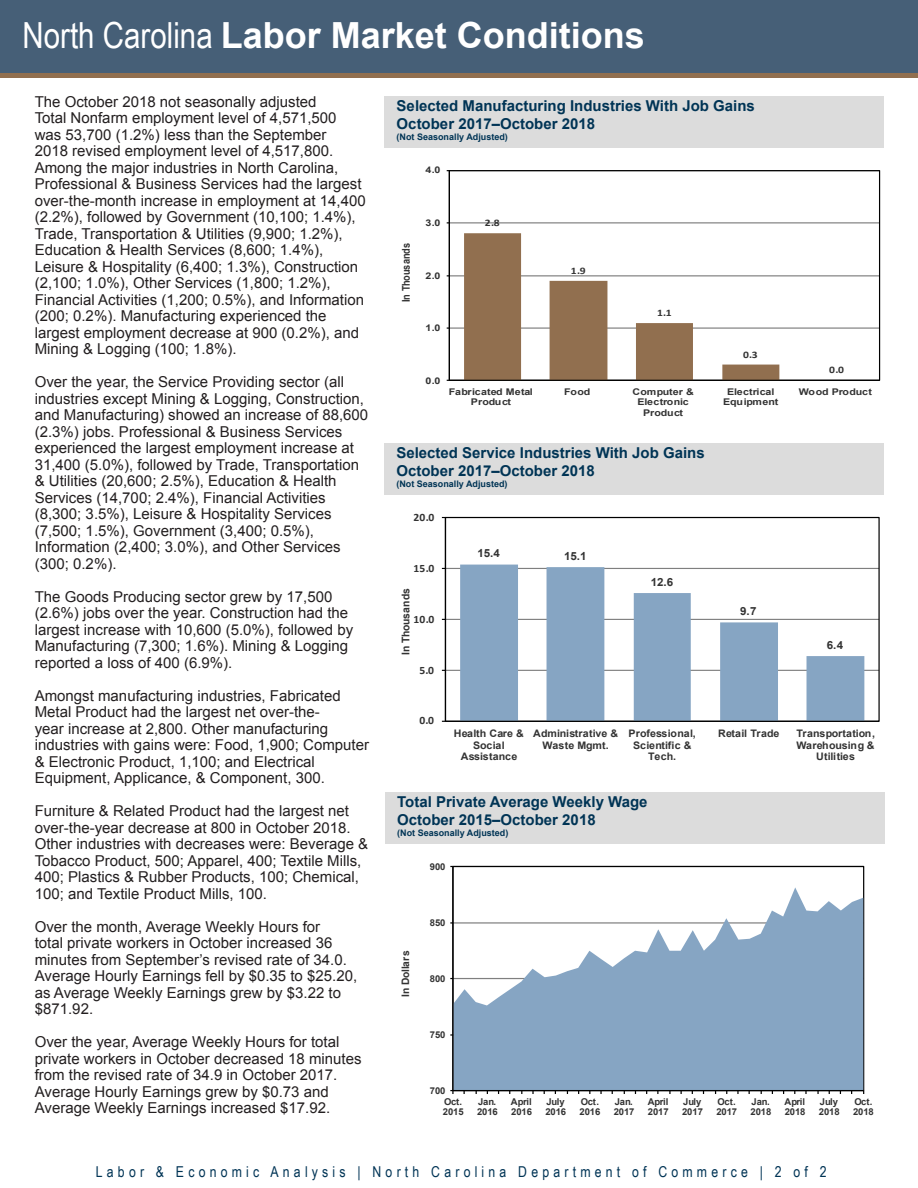
<style>
.page{position:relative;width:918px;height:1188px;background:#fff}
.page>*{position:absolute;margin:0;border:0;box-sizing:border-box;transform-origin:0 0}
.t1{font:700 36px "Arial";color:#fff}
.t2{font:15px/16.5px "Arial";color:#231f20}
.t3{font:700 15px "Arial";color:#003455}
.t4{font:15px "Arial Narrow";letter-spacing:.28em;color:#003455}
.t5{font:700 11.25px "Arial";color:#333}
.t6{font:700 11.25px "Calibri";color:#333}
.t7{font:700 10.65px "Arial";letter-spacing:-.025em;color:#333;scale:.86 1}
.t8{font:700 10.65px "Arial";letter-spacing:-.025em;color:#333}
.t9{font:700 10.35px/11.9px "Arial";color:#333;text-align:center}
.t10{font:700 10.35px "Arial";letter-spacing:-.025em;color:#333}
.t11{font:700 10.05px "Calibri";color:#333;scale:1.16 1}
.t12{font:700 9.45px/10.5px "Arial";letter-spacing:-.01em;color:#333}
.t13{font:700 9.15px/10.6px "Arial";color:#333;text-align:center;scale:1.16 1}
.t14{font:700 9.15px "Arial";letter-spacing:-.025em;color:#333;scale:1.16 1}
.t15{font:700 9px "Arial";color:#003455}
.s1{font-family:"Arial Narrow";font-weight:400}
</style>
<div class="page">
<div style="left:0;top:0;width:918px;height:75px;background:#465f77"></div>
<hr style="left:0;top:73px;width:918px;height:4px;background:#916f4f">
<div style="left:384px;top:96px;width:500px;height:52px;background:#dcdcdc"></div>
<div style="left:384px;top:443px;width:500px;height:52px;background:#dcdcdc"></div>
<div style="left:385px;top:792px;width:500px;height:52px;background:#dcdcdc"></div>
<svg style="left:454px;top:887px;width:409px;height:203px;fill:#86a5c3"></svg>
<hr style="left:452px;top:866px;width:2px;height:225px;background:#000">
<hr style="left:453px;top:1090px;width:411px;height:1px;background:#000">
<hr style="left:449px;top:222px;width:431px;height:1px;background:#7f7f7f">
<hr style="left:449px;top:275px;width:431px;height:1px;background:#7f7f7f">
<hr style="left:449px;top:327px;width:431px;height:2px;background:#7f7f7f">
<svg style="left:464px;top:233px;width:315px;height:147px"></svg>
<hr style="left:449px;top:171px;width:1px;height:209px;background:#000">
<hr style="left:449px;top:380px;width:431px;height:1px;background:#000">
<hr style="left:445px;top:568px;width:434px;height:1px;background:#7f7f7f">
<hr style="left:445px;top:619px;width:434px;height:1px;background:#7f7f7f">
<hr style="left:445px;top:670px;width:434px;height:1px;background:#7f7f7f">
<svg style="left:460px;top:565px;width:404px;height:156px;fill:#86a5c3"></svg>
<hr style="left:445px;top:518px;width:1px;height:203px;background:#000">
<hr style="left:445px;top:721px;width:434px;height:1px;background:#000">
<h1 class="t1" style="left:22px;top:12px;width:624px"><span class="s1">North Carolina</span> Labor Market Conditions</h1>
<p class="t2" style="left:35px;top:93px;width:332px">The October 2018 not seasonally adjusted<br>Total Nonfarm employment level of 4,571,500 was 53,700 (1.2%) less than the September<br>2018 revised employment level of 4,517,800.<br>Among the major industries in North Carolina, Professional &amp; Business Services had the largest over-the-month increase in employment at 14,400 (2.2%), followed by Government (10,100; 1.4%), Trade, Transportation &amp; Utilities (9,900; 1.2%), Education &amp; Health Services (8,600; 1.4%), Leisure &amp; Hospitality (6,400; 1.3%), Construction (2,100; 1.0%), Other Services (1,800; 1.2%), Financial Activities (1,200; 0.5%), and Information (200; 0.2%). Manufacturing experienced the largest employment decrease at 900 (0.2%), and Mining &amp; Logging (100; 1.8%).</p>
<p class="t2" style="left:35px;top:374px;width:335px">Over the year, the Service Providing sector (all industries except Mining &amp; Logging, Construction, and Manufacturing) showed an increase of 88,600 (2.3%) jobs. Professional &amp; Business Services experienced the largest employment increase at 31,400 (5.0%), followed by Trade, Transportation &amp; Utilities (20,600; 2.5%), Education &amp; Health Services (14,700; 2.4%), Financial Activities (8,300; 3.5%), Leisure &amp; Hospitality Services (7,500; 1.5%), Government (3,400; 0.5%), Information (2,400; 3.0%), and Other Services (300; 0.2%).</p>
<p class="t2" style="left:35px;top:588px;width:320px">The Goods Producing sector grew by 17,500 (2.6%) jobs over the year. Construction had the largest increase with 10,600 (5.0%), followed by Manufacturing (7,300; 1.6%). Mining &amp; Logging reported a loss of 400 (6.9%).</p>
<p class="t2" style="left:35px;top:687px;width:336px">Amongst manufacturing industries, Fabricated Metal Product had the largest net over-the-<br>year increase at 2,800. Other manufacturing industries with gains were: Food, 1,900; Computer &amp; Electronic Product, 1,100; and Electrical Equipment, Applicance, &amp; Component, 300.</p>
<p class="t2" style="left:35px;top:803px;width:335px">Furniture &amp; Related Product had the largest net over-the-year decrease at 800 in October 2018.<br>Other industries with decreases were: Beverage &amp; Tobacco Product, 500; Apparel, 400; Textile Mills, 400; Plastics &amp; Rubber Products, 100; Chemical, 100; and Textile Product Mills, 100.</p>
<p class="t2" style="left:35px;top:918px;width:324px">Over the month, Average Weekly Hours for<br>total private workers in October increased 36 minutes from September’s revised rate of 34.0.<br>Average Hourly Earnings fell by $0.35 to $25.20, as Average Weekly Earnings grew by $3.22 to $871.92.</p>
<p class="t2" style="left:35px;top:1034px;width:328px">Over the year, Average Weekly Hours for total private workers in October decreased 18 minutes from the revised rate of 34.9 in October 2017.<br>Average Hourly Earnings grew by $0.73 and Average Weekly Earnings increased $17.92.</p>
<p class="t3" style="left:397px;top:96px;width:360px">Selected Manufacturing Industries With Job Gains</p>
<p class="t3" style="left:397px;top:114px;width:200px">October 2017–October 2018</p>
<p class="t15" style="left:397px;top:131px;width:113px">(Not Seasonally Adjusted)</p>
<p class="t13" style="left:425px;top:165px;width:14px">4.0</p>
<p class="t7" style="left:399px;top:302px;width:70px;rotate:-90deg">In Thousands</p>
<p class="t13" style="left:425px;top:218px;width:14px">3.0</p>
<p class="t11" style="left:485px;top:217px;width:14px">2.8</p>
<p class="t13" style="left:425px;top:270px;width:14px">2.0</p>
<p class="t11" style="left:571px;top:264px;width:14px">1.9</p>
<p class="t13" style="left:425px;top:323px;width:14px">1.0</p>
<p class="t13" style="left:425px;top:375px;width:14px">0.0</p>
<p class="t11" style="left:657px;top:306px;width:14px">1.1</p>
<p class="t11" style="left:743px;top:348px;width:14px">0.3</p>
<p class="t11" style="left:829px;top:364px;width:14px">0.0</p>
<p class="t13" style="left:449px;top:386px;width:74px">Fabricated Metal<br>Product</p>
<p class="t13" style="left:564px;top:386px;width:24px">Food</p>
<p class="t13" style="left:633px;top:386px;width:54px">Computer &amp;<br>Electronic<br>Product</p>
<p class="t13" style="left:723px;top:386px;width:49px">Electrical<br>Equipment</p>
<p class="t14" style="left:799px;top:385px;width:64px">Wood Product</p>
<p class="t3" style="left:396px;top:443px;width:310px">Selected Service Industries With Job Gains</p>
<p class="t3" style="left:396px;top:461px;width:200px">October 2017–October 2018</p>
<p class="t15" style="left:396px;top:478px;width:113px">(Not Seasonally Adjusted)</p>
<p class="t6" style="left:413px;top:510px;width:22px">20.0</p>
<p class="t6" style="left:413px;top:561px;width:22px">15.0</p>
<p class="t8" style="left:399px;top:655px;width:68px;rotate:-90deg">In Thousands</p>
<p class="t6" style="left:413px;top:612px;width:22px">10.0</p>
<p class="t6" style="left:419px;top:663px;width:16px">5.0</p>
<p class="t6" style="left:419px;top:714px;width:16px">0.0</p>
<p class="t5" style="left:478px;top:546px;width:24px">15.4</p>
<p class="t5" style="left:564px;top:549px;width:24px">15.1</p>
<p class="t5" style="left:651px;top:574px;width:24px">12.6</p>
<p class="t5" style="left:740px;top:604px;width:18px">9.7</p>
<p class="t5" style="left:827px;top:637px;width:18px">6.4</p>
<p class="t9" style="left:454px;top:727px;width:72px">Health Care &amp;<br>Social<br>Assistance</p>
<p class="t9" style="left:533px;top:727px;width:87px">Administrative &amp;<br>Waste Mgmt.</p>
<p class="t9" style="left:629px;top:727px;width:69px">Professional,<br>Scientific &amp;<br>Tech.</p>
<p class="t9" style="left:718px;top:727px;width:63px">Retail Trade</p>
<p class="t9" style="left:796px;top:727px;width:80px">Transportation,<br>Warehousing &amp;<br>Utilities</p>
<p class="t3" style="left:397px;top:792px;width:252px">Total Private Average Weekly Wage</p>
<p class="t3" style="left:397px;top:810px;width:200px">October 2015–October 2018</p>
<p class="t15" style="left:397px;top:827px;width:113px">(Not Seasonally Adjusted)</p>
<p class="t12" style="left:430px;top:861px;width:17px">900</p>
<p class="t10" style="left:398px;top:997px;width:47px;rotate:-90deg">In Dollars</p>
<p class="t12" style="left:430px;top:918px;width:17px">850</p>
<p class="t12" style="left:430px;top:974px;width:17px">800</p>
<p class="t12" style="left:430px;top:1030px;width:17px">750</p>
<p class="t12" style="left:430px;top:1086px;width:17px">700</p>
<p class="t12" style="left:443px;top:1097px;width:22px">Oct.<br>2015</p>
<p class="t12" style="left:477px;top:1097px;width:22px">Jan.<br>2016</p>
<p class="t12" style="left:511px;top:1097px;width:23px">April<br>2016</p>
<p class="t12" style="left:545px;top:1097px;width:22px">July<br>2016</p>
<p class="t12" style="left:580px;top:1097px;width:22px">Oct.<br>2016</p>
<p class="t12" style="left:614px;top:1097px;width:22px">Jan.<br>2017</p>
<p class="t12" style="left:648px;top:1097px;width:23px">April<br>2017</p>
<p class="t12" style="left:682px;top:1097px;width:22px">July<br>2017</p>
<p class="t12" style="left:716px;top:1097px;width:22px">Oct.<br>2017</p>
<p class="t12" style="left:751px;top:1097px;width:22px">Jan.<br>2018</p>
<p class="t12" style="left:784px;top:1097px;width:23px">April<br>2018</p>
<p class="t12" style="left:819px;top:1097px;width:22px">July<br>2018</p>
<p class="t12" style="left:853px;top:1097px;width:22px">Oct.<br>2018</p>
<p class="t4" style="left:96px;top:1161px;width:732px">Labor &amp; Economic Analysis | North Carolina Department of Commerce | 2 of 2</p>
</div>
